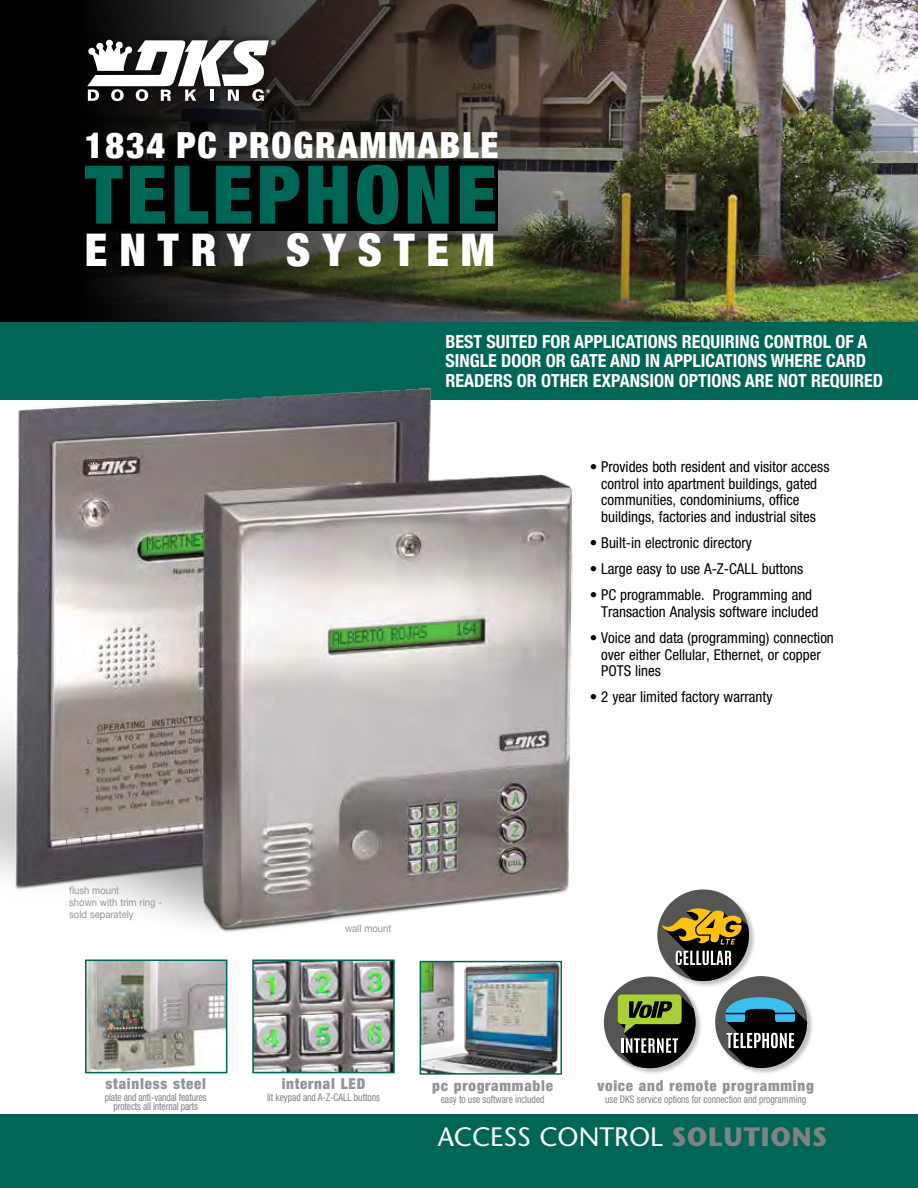
<style>
.page{position:relative;width:918px;height:1188px;background:#fff}
.page>*{position:absolute;margin:0;border:0;box-sizing:border-box;transform-origin:0 0}
.t1{font:900 condensed 81px "Helvetica Neue";letter-spacing:.05em;color:#065}
.t2{font:900 condensed 45px "Helvetica Neue";color:#fff}
.t3{font:900 condensed 36px "Helvetica Neue";letter-spacing:.05em;color:#fff}
.t4{font:26.55px "Stone Sans";color:#fff}
.t5{font:700 condensed 18px/19.5px "Helvetica Neue";color:#fff}
.t6{font:condensed 15px/16.5px "Helvetica Neue";color:#000}
.t7{font:900 condensed 15px "Helvetica Neue";letter-spacing:.05em;color:#939598}
.t8{font:condensed 10.5px/9px "Helvetica Neue";color:#808285;text-align:center;scale:.9 1}
.t9{font:10.5px/12px "Helvetica Neue LT Std";color:#939598;scale:.9 1}
.s1{font-weight:700;color:#808285}
</style>
<div class="page">
<img style="left:880px;top:0;width:38px;height:322px">
<div style="left:0;top:0;width:52px;height:343px;background:#000"></div>
<img style="left:52px;top:0;width:828px;height:322px">
<div style="left:0;top:1114px;width:918px;height:74px;background:#065"></div>
<div style="left:79px;top:161px;width:419px;height:69px;background:#000"></div>
<div style="left:78px;top:31px;width:207px;height:79px;background:#000;opacity:.75"></div>
<svg style="left:87px;top:40px;width:189px;height:61px"></svg>
<div style="left:0;top:322px;width:918px;height:78px;background:#065"></div>
<img style="left:0;top:387px;width:573px;height:545px">
<img style="left:88px;top:963px;width:136px;height:107px">
<div style="left:85px;top:960px;width:142px;height:113px;border:2px solid #065"></div>
<img style="left:423px;top:964px;width:136px;height:108px">
<div style="left:420px;top:961px;width:142px;height:114px;border:2px solid #065"></div>
<img style="left:255px;top:963px;width:137px;height:107px">
<div style="left:252px;top:960px;width:143px;height:113px;border:2px solid #065"></div>
<div style="left:603px;top:976px;width:99px;height:99px;background:#000;opacity:.25"></div>
<div style="left:604px;top:977px;width:92px;height:91px;background:#575454;border-radius:50%"></div>
<svg style="left:618px;top:994px;width:78px;height:74px;background:#5c653f"></svg>
<div style="left:715px;top:976px;width:99px;height:99px;background:#000;opacity:.25"></div>
<div style="left:715px;top:976px;width:92px;height:92px;background:#575454;border-radius:50%"></div>
<svg style="left:726px;top:997px;width:81px;height:71px"></svg>
<div style="left:657px;top:889px;width:99px;height:99px;background:#000;opacity:.25"></div>
<div style="left:657px;top:889px;width:92px;height:92px;background:#575454;border-radius:50%"></div>
<svg style="left:662px;top:904px;width:87px;height:77px"></svg>
<h3 class="t3" style="left:85px;top:115px;width:415px">1834 PC PROGRAMMABLE</h3>
<h1 class="t1" style="left:85px;top:128px;width:413px">TELEPHONE</h1>
<h2 class="t2" style="left:85px;top:213px;width:67px">E NTR</h2>
<h2 class="t2" style="left:227px;top:213px;width:166px">Y SYSTEM</h2>
<p class="t5" style="left:446px;top:330px;width:439px">BEST SUITED FOR APPLICATIONS REQUIRING CONTROL OF A<br>SINGLE DOOR OR GATE AND IN APPLICATIONS WHERE CARD<br>READERS OR OTHER EXPANSION OPTIONS ARE NOT REQUIRED</p>
<p class="t6" style="left:601px;top:459px;width:230px;text-indent:-11px">• Provides both resident and visitor access control into apartment buildings, gated communities, condominiums, office buildings, factories and industrial sites</p>
<p class="t6" style="left:590px;top:534px;width:164px">• Built-in electronic directory</p>
<p class="t6" style="left:590px;top:561px;width:215px">• Large easy to use A-Z-CALL buttons</p>
<p class="t6" style="left:601px;top:587px;width:219px;text-indent:-11px">• PC programmable. Programming and<br>Transaction Analysis software included</p>
<p class="t6" style="left:601px;top:630px;width:234px;text-indent:-11px">• Voice and data (programming) connection over either Cellular, Ethernet, or copper<br>POTS lines</p>
<p class="t6" style="left:590px;top:689px;width:184px">• 2 year limited factory warranty</p>
<p class="t9" style="left:69px;top:885px;width:105px">flush mount<br>shown with trim ring - sold separately</p>
<p class="t7" style="left:106px;top:1075px;width:102px">stainless steel</p>
<p class="t8" style="left:105px;top:1093px;width:115px">plate and anti-vandal features protects all internal parts</p>
<p class="t9" style="left:345px;top:922px;width:53px">wall mount</p>
<p class="t7" style="left:282px;top:1075px;width:85px">internal LED</p>
<p class="t8" style="left:267px;top:1093px;width:127px">lit keypad and A-Z-CALL buttons</p>
<p class="t7" style="left:432px;top:1076px;width:122px">pc programmable</p>
<p class="t8" style="left:441px;top:1094px;width:117px">easy to use software included</p>
<p class="t7" style="left:597px;top:1076px;width:218px">voice and remote programming</p>
<p class="t8" style="left:605px;top:1095px;width:225px">use DKS service options for connection and programming</p>
<h3 class="t4" style="left:438px;top:1120px;width:389px">ACCESS CONTROL <span class="s1">SOLUTIONS</span></h3>
</div>
